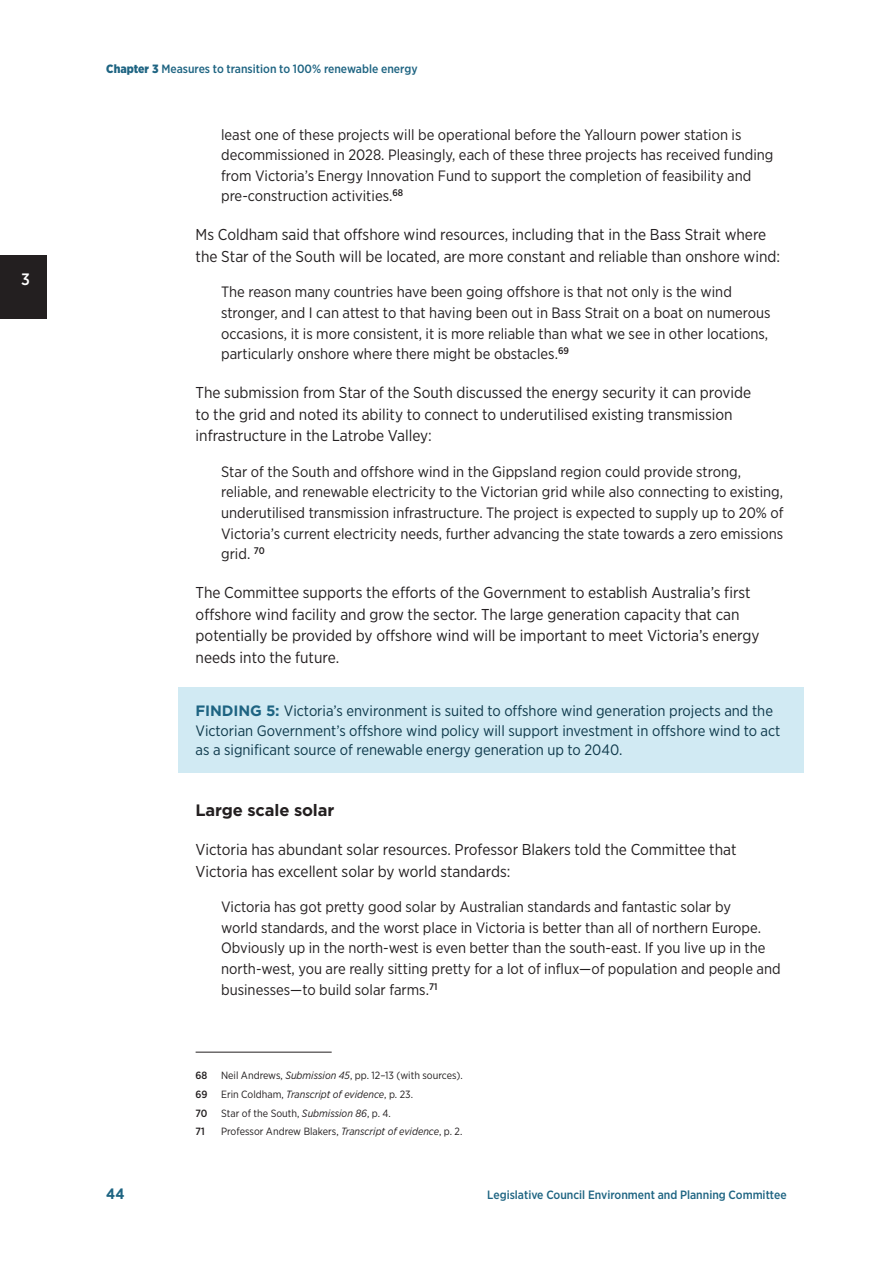
<style>
.page{position:relative;width:893px;height:1263px;background:#fff}
.page>*{position:absolute;margin:0;border:0;box-sizing:border-box;transform-origin:0 0}
.Heading_4{font:700 16.5px "Gotham";letter-spacing:-.01em;color:#231f20}
.t1{font:500 16.5px "Gotham Narrow";color:#fff}
.Body{font:15.75px/21.6px "Gotham Narrow";color:#231f20}
.t2{font:15px/20.7px "Gotham Narrow";color:#231f20}
.Finding{font:15px/19.5px "Gotham Narrow";color:#0e394b}
.t3{font:700 15px "Gotham Narrow";color:#1e6482}
.t4{font:500 12px "Gotham Narrow";color:#1e6482}
.Footnote{font:10.5px "Gotham Narrow";color:#231f20}
.Footnote-2{font:italic 10.5px "Gotham Narrow";color:#231f20}
.Footnote-3{font:500 10.5px "Gotham Narrow";letter-spacing:-.005em;color:#231f20}
.s1{font-weight:900}
.s2{font-family:"Gotham";font-weight:700;color:#1e6482}
.s3{font-style:italic}
.s4{font-style:normal}
</style>
<div class="page">
<div style="left:0;top:255px;width:47px;height:64px;background:#231f20"></div>
<div style="left:179px;top:687px;width:625px;height:85px;background:#d1eaf3"></div>
<hr style="left:196px;top:1052px;width:136px;height:1px;background:#231f20">
<p class="t1" style="left:21px;top:269px;width:10px">3</p>
<p class="t4" style="left:106px;top:62px;width:313px"><span class="s1">Chapter 3</span> Measures to transition to 100% renewable energy</p>
<p class="t2" style="left:221px;top:124px;width:554px">least one of these projects will be operational before the Yallourn power station is decommissioned in 2028. Pleasingly, each of these three projects has received funding from Victoria’s Energy Innovation Fund to support the completion of feasibility and pre‑construction activities.<sup>68</sup></p>
<p class="Body" style="left:196px;top:223px;width:586px">Ms Coldham said that offshore wind resources, including that in the Bass Strait where the Star of the South will be located, are more constant and reliable than onshore wind:</p>
<p class="t2" style="left:221px;top:281px;width:551px">The reason many countries have been going offshore is that not only is the wind stronger, and I can attest to that having been out in Bass Strait on a boat on numerous occasions, it is more consistent, it is more reliable than what we see in other locations, particularly onshore where there might be obstacles.<sup>69</sup></p>
<p class="Body" style="left:196px;top:381px;width:557px">The submission from Star of the South discussed the energy security it can provide to the grid and noted its ability to connect to underutilised existing transmission infrastructure in the Latrobe Valley:</p>
<p class="t2" style="left:221px;top:461px;width:564px">Star of the South and offshore wind in the Gippsland region could provide strong, reliable, and renewable electricity to the Victorian grid while also connecting to existing, underutilised transmission infrastructure. The project is expected to supply up to 20% of Victoria’s current electricity needs, further advancing the state towards a zero emissions grid. <sup>70</sup></p>
<p class="Body" style="left:196px;top:581px;width:565px">The Committee supports the efforts of the Government to establish Australia’s first offshore wind facility and grow the sector. The large generation capacity that can potentially be provided by offshore wind will be important to meet Victoria’s energy needs into the future.</p>
<p class="Finding" style="left:196px;top:701px;width:586px"><span class="s2">FINDING 5:</span> Victoria’s environment is suited to offshore wind generation projects and the<br>Victorian Government’s offshore wind policy will support investment in offshore wind to act as a significant source of renewable energy generation up to 2040.</p>
<h4 class="Heading_4" style="left:196px;top:800px;width:140px">Large scale solar</h4>
<p class="Body" style="left:196px;top:838px;width:542px">Victoria has abundant solar resources. Professor Blakers told the Committee that<br>Victoria has excellent solar by world standards:</p>
<p class="t2" style="left:221px;top:896px;width:561px">Victoria has got pretty good solar by Australian standards and fantastic solar by<br>world standards, and the worst place in Victoria is better than all of northern Europe.<br>Obviously up in the north‑west is even better than the south‑east. If you live up in the north‑west, you are really sitting pretty for a lot of influx—of population and people and businesses—to build solar farms.<sup>71</sup></p>
<p class="Footnote-3" style="left:196px;top:1069px;width:13px">68</p>
<p class="Footnote" style="left:221px;top:1069px;width:243px">Neil Andrews, <span class="s3">Submission 45</span>, pp. 12–13 (with sources).</p>
<p class="Footnote-3" style="left:196px;top:1088px;width:13px">69</p>
<p class="Footnote-2" style="left:221px;top:1088px;width:193px"><span class="s4">Erin Coldham,</span> Transcript of evidence<span class="s4">, p. 23.</span></p>
<p class="Footnote-3" style="left:196px;top:1106px;width:13px">70</p>
<p class="Footnote" style="left:221px;top:1106px;width:171px">Star of the South, <span class="s3">Submission 86</span>, p. 4.</p>
<p class="Footnote-3" style="left:196px;top:1125px;width:11px">71</p>
<p class="Footnote" style="left:221px;top:1125px;width:243px">Professor Andrew Blakers, <span class="s3">Transcript of evidence</span>, p. 2.</p>
<p class="t3" style="left:106px;top:1184px;width:20px">44</p>
<p class="t4" style="left:487px;top:1187px;width:301px">Legislative Council Environment and Planning Committee</p>
</div>
